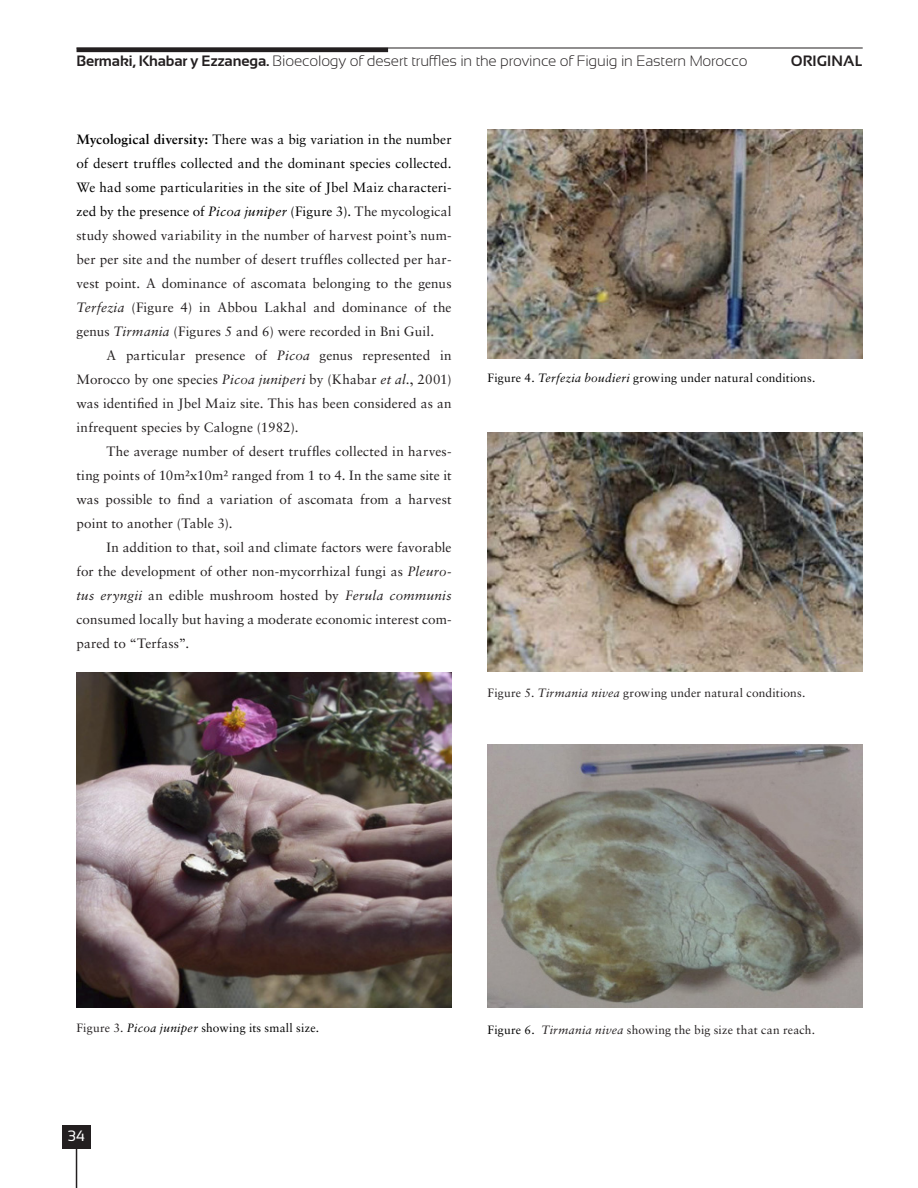
<style>
.page{position:relative;width:918px;height:1188px;background:#fff}
.page>*{position:absolute;margin:0;border:0;box-sizing:border-box;transform-origin:0 0}
.t1{font:300 15px "Sansation";letter-spacing:-.01em;color:#231f20}
.t2{font:700 15px "Sansation";letter-spacing:.01em;color:#231f20}
.t3{font:15px "Sansation";color:#fff}
.sin_sangría{font:13.5px/24px "Sabon LT Std";color:#231f20;text-align:justify}
.pie_de_figura{font:12px "Sabon LT Std";letter-spacing:.015em;color:#231f20}
.pie_de_figura-2{font:12px "Sabon LT Std";letter-spacing:.025em;color:#000}
.s1{font-weight:700}
.s2{font-weight:700;color:#000}
.s3{color:#000}
.s4{font-style:italic;color:#000}
.s5{font-style:italic}
.s6{color:#231f20}
</style>
<div class="page">
<div style="left:63px;top:1125px;width:28px;height:24px;background:#231f20"></div>
<hr style="left:76px;top:1147px;width:1px;height:41px;background:#231f20">
<hr style="left:77px;top:48px;width:311px;height:4px;background:#231f20">
<hr style="left:77px;top:48px;width:786px;height:1px;background:#231f20">
<img style="left:77px;top:672px;width:375px;height:336px">
<img style="left:488px;top:130px;width:375px;height:229px">
<img style="left:488px;top:432px;width:375px;height:240px">
<img style="left:488px;top:744px;width:375px;height:264px">
<p class="t1" style="left:77px;top:52px;width:672px"><span class="s1">Bermaki, Khabar y Ezzanega.</span> Bioecology of desert truffles in the province of Figuig in Eastern Morocco</p>
<p class="t2" style="left:791px;top:52px;width:74px">ORIGINAL</p>
<p class="sin_sangría" style="left:77px;top:127px;width:377px"><span class="s2">Mycological diversity:</span> <span class="s3">There was a big variation in the number of desert truffles collected and the dominant species collected.<br>We had some particularities in the site of Jbel Maiz characteri&shy;zed by the presence of</span> <span class="s4">Picoa juniper</span> <span class="s3">(Figure 3).</span> The mycological study showed variability in the number of harvest point’s num&shy;ber per site and the number of desert truffles collected per har&shy;vest point. A dominance of ascomata belonging to the genus <span class="s5">Terfezia</span> (Figure 4) in Abbou Lakhal and dominance of the genus <span class="s5">Tirmania</span> (Figures 5 and 6) were recorded in Bni Guil.</p>
<p class="sin_sangría" style="left:77px;top:343px;width:377px;text-indent:30px">A particular presence of <span class="s5">Picoa</span> genus represented in Morocco by one species <span class="s5">Picoa juniperi</span> by (Khabar <span class="s5">et al</span>., 2001) was identified in Jbel Maiz site. This has been considered as an infrequent species by Calogne (1982).</p>
<p class="sin_sangría" style="left:77px;top:439px;width:377px;text-indent:30px">The average number of desert truffles collected in harves&shy;ting points of 10m²x10m² ranged from 1 to 4. In the same site it was possible to find a variation of ascomata from a harvest point to another (Table 3).</p>
<p class="sin_sangría" style="left:77px;top:535px;width:377px;text-indent:30px">In addition to that, soil and climate factors were favorable for the development of other non-mycorrhizal fungi as <span class="s5">Pleuro&shy;tus eryngii</span> an edible mushroom hosted by <span class="s5">Ferula communis </span>consumed locally but having a moderate economic interest com&shy;pared to “Terfass”.</p>
<p class="pie_de_figura-2" style="left:488px;top:370px;width:329px">Figure 4. <span class="s5">Terfezia boudieri</span> growing under natural conditions.</p>
<p class="pie_de_figura" style="left:488px;top:685px;width:319px">Figure 5. <span class="s5">Tirmania nivea</span> growing under natural conditions.</p>
<p class="pie_de_figura-2" style="left:77px;top:1021px;width:244px"><span class="s6">Figure 3.</span> <span class="s5">Picoa juniper</span> showing its small size.</p>
<p class="t3" style="left:68px;top:1128px;width:19px">34</p>
<p class="pie_de_figura" style="left:488px;top:1023px;width:329px"><span class="s3">Figure 6.</span> <span class="s5">Tirmania nivea</span> showing the big size that can reach.</p>
</div>
